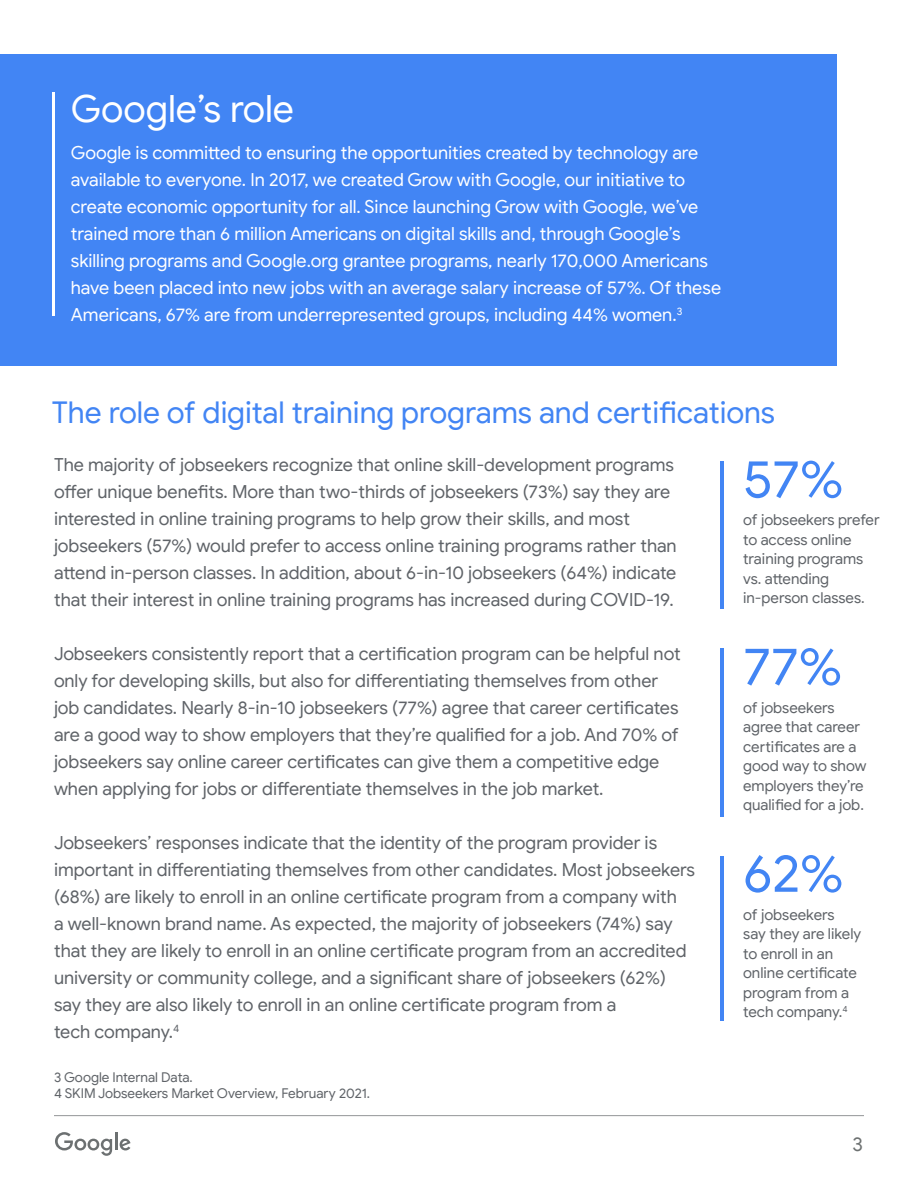
<style>
.page{position:relative;width:918px;height:1188px;background:#fff}
.page>*{position:absolute;margin:0;border:0;box-sizing:border-box;transform-origin:0 0}
.t1{font:52.5px "Google Sans";color:#4285f4}
.t2{font:37.5px "Google Sans";letter-spacing:-.005em;color:#fff}
.t3{font:30px "Google Sans";letter-spacing:-.005em;color:#4285f4}
.t4{font:19.5px "Google Sans";color:#6d7171}
.t5{font:18px/27px "Google Sans";color:#5f6368}
.t6{font:18px/27px "Google Sans";color:#fff}
.t7{font:15px/19.5px "Google Sans";color:#5f6368}
.t8{font:13.5px "Google Sans";color:#5f6368}
</style>
<div class="page">
<svg style="left:55px;top:1132px;width:76px;height:24px"></svg>
<hr style="left:54px;top:1115px;width:810px;height:1px;background:#939598">
<div style="left:0;top:54px;width:837px;height:312px;background:#4285f4"></div>
<hr style="left:52px;top:92px;width:3px;height:223px;background:#fff">
<hr style="left:720px;top:649px;width:4px;height:168px;background:#4285f4">
<hr style="left:720px;top:462px;width:4px;height:147px;background:#4285f4">
<hr style="left:720px;top:856px;width:4px;height:165px;background:#4285f4">
<p class="t2" style="left:71px;top:86px;width:225px">Google’s role</p>
<p class="t6" style="left:71px;top:139px;width:652px">Google is committed to ensuring the opportunities created by technology are available to everyone. In 2017, we created Grow with Google, our initiative to create economic opportunity for all. Since launching Grow with Google, we’ve trained more than 6 million Americans on digital skills and, through Google’s skilling programs and Google.org grantee programs, nearly 170,000 Americans have been placed into new jobs with an average salary increase of 57%. Of these Americans, 67% are from underrepresented groups, including 44% women.<sup>3</sup></p>
<p class="t3" style="left:52px;top:394px;width:725px">The role of digital training programs and certifications</p>
<p class="t5" style="left:54px;top:451px;width:624px">The majority of jobseekers recognize that online skill-development programs offer unique benefits. More than two-thirds of jobseekers (73%) say they are interested in online training programs to help grow their skills, and most jobseekers (57%) would prefer to access online training programs rather than attend in-person classes. In addition, about 6-in-10 jobseekers (64%) indicate that their interest in online training programs has increased during COVID-19.</p>
<p class="t5" style="left:54px;top:640px;width:628px">Jobseekers consistently report that a certification program can be helpful not only for developing skills, but also for differentiating themselves from other job candidates. Nearly 8-in-10 jobseekers (77%) agree that career certificates</p>
<p class="t5" style="left:54px;top:721px;width:626px">are a good way to show employers that they’re qualified for a job. And 70% of jobseekers say online career certificates can give them a competitive edge</p>
<p class="t5" style="left:54px;top:775px;width:551px">when applying for jobs or differentiate themselves in the job market.</p>
<p class="t5" style="left:54px;top:829px;width:643px">Jobseekers’ responses indicate that the identity of the program provider is important in differentiating themselves from other candidates. Most jobseekers (68%) are likely to enroll in an online certificate program from a company with</p>
<p class="t5" style="left:54px;top:910px;width:620px">a well-known brand name. As expected, the majority of jobseekers (74%) say</p>
<p class="t5" style="left:54px;top:937px;width:634px">that they are likely to enroll in an online certificate program from an accredited</p>
<p class="t5" style="left:54px;top:964px;width:613px">university or community college, and a significant share of jobseekers (62%)</p>
<p class="t5" style="left:54px;top:991px;width:564px">say they are also likely to enroll in an online certificate program from a</p>
<p class="t5" style="left:54px;top:1018px;width:127px">tech company.<sup>4</sup></p>
<p class="t1" style="left:743px;top:447px;width:102px">57%</p>
<p class="t7" style="left:743px;top:510px;width:138px">of jobseekers prefer to access online training programs</p>
<p class="t7" style="left:743px;top:569px;width:87px">vs. attending</p>
<p class="t7" style="left:743px;top:588px;width:123px">in-person classes.</p>
<p class="t1" style="left:743px;top:634px;width:100px">77%</p>
<p class="t7" style="left:743px;top:698px;width:125px">of jobseekers agree that career certificates are a good way to show employers they’re qualified for a job.</p>
<p class="t1" style="left:743px;top:841px;width:102px">62%</p>
<p class="t7" style="left:743px;top:905px;width:93px">of jobseekers</p>
<p class="t7" style="left:743px;top:924px;width:120px">say they are likely to enroll in an</p>
<p class="t7" style="left:743px;top:963px;width:115px">online certificate program from a tech company.<sup>4</sup></p>
<p class="t8" style="left:54px;top:1069px;width:140px">3 Google Internal Data.</p>
<p class="t8" style="left:54px;top:1085px;width:318px">4 SKIM Jobseekers Market Overview, February 2021.</p>
<p class="t4" style="left:853px;top:1132px;width:12px">3</p>
</div>
